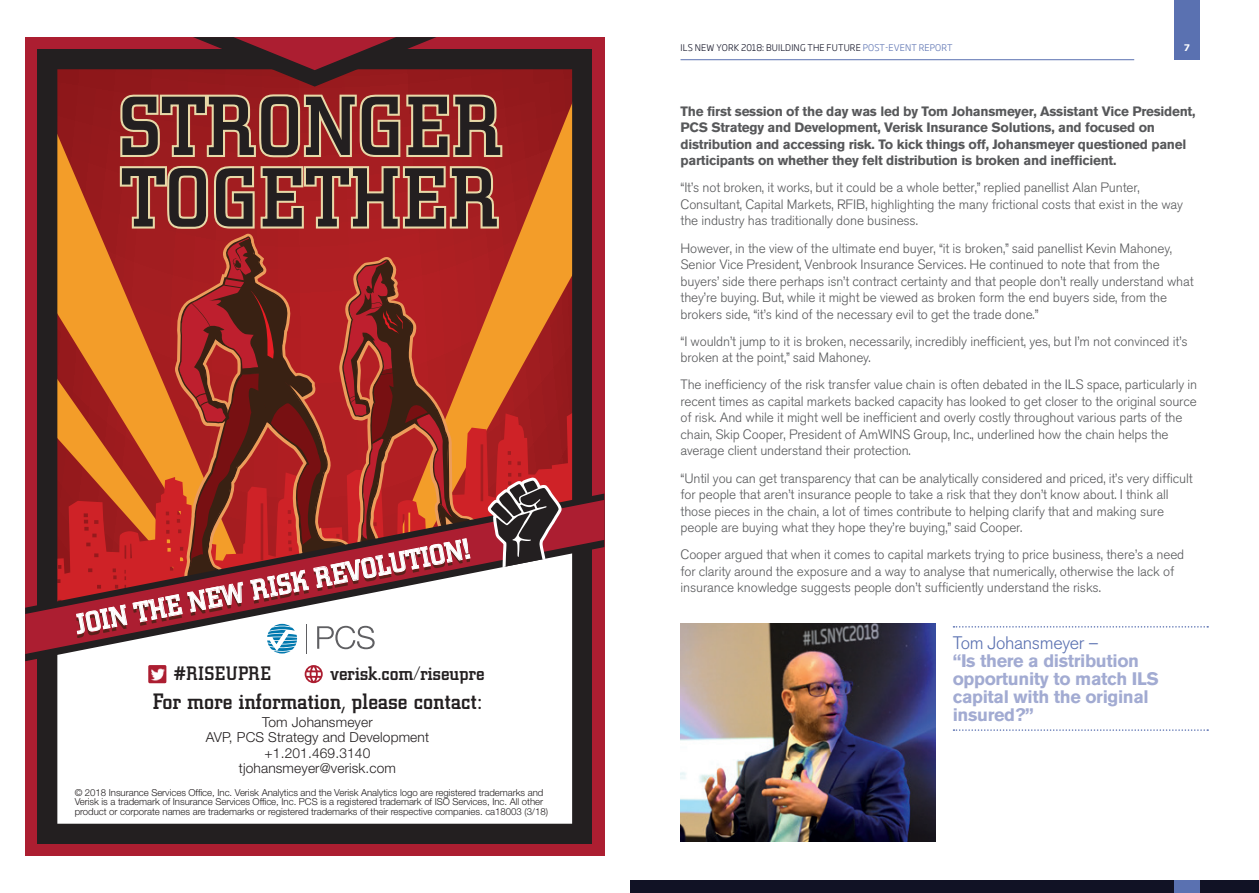
<style>
.page{position:relative;width:1259px;height:893px;background:#fff}
.page>*{position:absolute;margin:0;border:0;box-sizing:border-box;transform-origin:0 0}
.t1{font:500 82.5px/71.6px "City";letter-spacing:.025em;color:#231f20}
.t2{font:500 27.45px "City";color:#fff}
.t3{font:500 22.05px "City";letter-spacing:.01em;color:#231f20}
.t4{font:500 19.2px "City";letter-spacing:.01em;color:#231f20}
.t5{font:500 19.2px "City";letter-spacing:.05em;color:#231f20}
.t6{font:700 18px/18px "Akzidenz Grotesk BQ";letter-spacing:-.02em;color:#a2abd2}
.t7{font:300 18px "Akzidenz Grotesk BQ";letter-spacing:-.02em;color:#5a71b1}
.t8{font:300 13.8px/15.1px "Helvetica Neue";letter-spacing:.01em;color:#231f20;text-align:center}
.t9{font:300 13.5px/16.5px "Akzidenz Grotesk BQ";letter-spacing:-.01em;color:#57585a}
.t10{font:700 13.5px/16.5px "Akzidenz Grotesk BQ";letter-spacing:-.02em;color:#57585a}
.t11{font:300 9.6px/9.6px "Helvetica Neue";letter-spacing:-.005em;color:#231f20}
.t12{font:300 9px "Soho Gothic Pro";letter-spacing:.015em;color:#111225}
.t13{font:700 9px "Soho Gothic Pro";color:#fff}
.s1{font-family:"Helvetica Neue"}
.s2{color:#5a71b1}
</style>
<div class="page">
<hr style="left:680px;top:59px;width:454px;height:1px;background:#5a71b1">
<div style="left:1174px;top:0;width:25px;height:60px;background:#5a71b1"></div>
<div style="left:629px;top:880px;width:630px;height:13px;background:#111225"></div>
<div style="left:1174px;top:880px;width:25px;height:13px;background:#5a71b1"></div>
<div style="left:25px;top:37px;width:579px;height:819px;background:#ac1e31"></div>
<div style="left:38px;top:49px;width:554px;height:794px;background:#231f20"></div>
<div style="left:57px;top:661px;width:515px;height:163px;background:#fff"></div>
<svg style="left:25px;top:494px;width:579px;height:167px;background:#dbd4d5"></svg>
<svg style="left:25px;top:500px;width:579px;height:154px;fill:#ac1e31"></svg>
<div style="left:153px;top:693px;width:328px;height:83px;background:#fff"></div>
<svg style="left:57px;top:37px;width:515px;height:616px;background:#ad4e3e"></svg>
<div style="left:330px;top:666px;width:155px;height:18px;background:#fff"></div>
<svg style="left:305px;top:665px;width:18px;height:18px"></svg>
<svg style="left:173px;top:666px;width:98px;height:15px"></svg>
<div style="left:148px;top:665px;width:18px;height:18px;background:#ac1e31;border-radius:2px"></div>
<img style="left:151px;top:666px;width:16px;height:17px">
<svg style="left:953px;top:626px;width:255px;height:2px"></svg>
<svg style="left:953px;top:729px;width:255px;height:2px"></svg>
<img style="left:680px;top:624px;width:255px;height:218px">
<h1 class="t1" style="left:118px;top:92px;width:384px">STRONGER<br>TOGETHER</h1>
<h2 class="t2" style="left:73px;top:610px;width:403px;rotate:-11deg">JOIN THE NEW RISK REVOLUTION<span class="s1">!</span></h2>
<h3 class="t5" style="left:173px;top:663px;width:99px">#RISEUPRE</h3>
<h3 class="t4" style="left:330px;top:663px;width:156px">verisk.com/riseupre</h3>
<h3 class="t3" style="left:153px;top:689px;width:330px">For more information, please contact:</h3>
<p class="t8" style="left:206px;top:714px;width:225px">Tom Johansmeyer<br>AVP, PCS Strategy and Development +1.201.469.3140 tjohansmeyer@verisk.com</p>
<p class="t11" style="left:75px;top:787px;width:475px">© 2018 Insurance Services Office, Inc. Verisk Analytics and the Verisk Analytics logo are registered trademarks and<br>Verisk is a trademark of Insurance Services Office, Inc. PCS is a registered trademark of ISO Services, Inc. All other product or corporate names are trademarks or registered trademarks of their respective companies. ca18003 (3/18)</p>
<p class="t12" style="left:680px;top:41px;width:273px">ILS NEW YORK 2018: BUILDING THE FUTURE <span class="s2">POST-EVENT REPORT</span></p>
<p class="t13" style="left:1184px;top:41px;width:7px">7</p>
<p class="t10" style="left:680px;top:103px;width:516px">The first session of the day was led by Tom Johansmeyer, Assistant Vice President, PCS Strategy and Development, Verisk Insurance Solutions, and focused on distribution and accessing risk. To kick things off, Johansmeyer questioned panel participants on whether they felt distribution is broken and inefficient.</p>
<p class="t9" style="left:680px;top:180px;width:504px">“It’s not broken, it works, but it could be a whole better,” replied panellist Alan Punter,<br>Consultant, Capital Markets, RFIB, highlighting the many frictional costs that exist in the way the industry has traditionally done business.</p>
<p class="t9" style="left:680px;top:240px;width:515px">However, in the view of the ultimate end buyer, “it is broken,” said panellist Kevin Mahoney, Senior Vice President, Venbrook Insurance Services. He continued to note that from the buyers’ side there perhaps isn’t contract certainty and that people don’t really understand what they’re buying. But, while it might be viewed as broken form the end buyers side, from the brokers side, “it’s kind of the necessary evil to get the trade done.”</p>
<p class="t9" style="left:680px;top:333px;width:508px">“I wouldn’t jump to it is broken, necessarily, incredibly inefficient, yes, but I’m not convinced it’s broken at the point,” said Mahoney.</p>
<p class="t9" style="left:680px;top:377px;width:518px">The inefficiency of the risk transfer value chain is often debated in the ILS space, particularly in recent times as capital markets backed capacity has looked to get closer to the original source of risk. And while it might well be inefficient and overly costly throughout various parts of the chain, Skip Cooper, President of AmWINS Group, Inc., underlined how the chain helps the average client understand their protection.</p>
<p class="t9" style="left:680px;top:470px;width:514px">“Until you can get transparency that can be analytically considered and priced, it’s very difficult for people that aren’t insurance people to take a risk that they don’t know about. I think all those pieces in the chain, a lot of times contribute to helping clarify that and making sure people are buying what they hope they’re buying,” said Cooper.</p>
<p class="t9" style="left:680px;top:546px;width:505px">Cooper argued that when it comes to capital markets trying to price business, there’s a need for clarity around the exposure and a way to analyse that numerically, otherwise the lack of insurance knowledge suggests people don’t sufficiently understand the risks.</p>
<h3 class="t7" style="left:952px;top:632px;width:147px">Tom Johansmeyer –</h3>
<h3 class="t6" style="left:952px;top:652px;width:208px">“Is there a distribution opportunity to match ILS capital with the original insured?”</h3>
</div>
